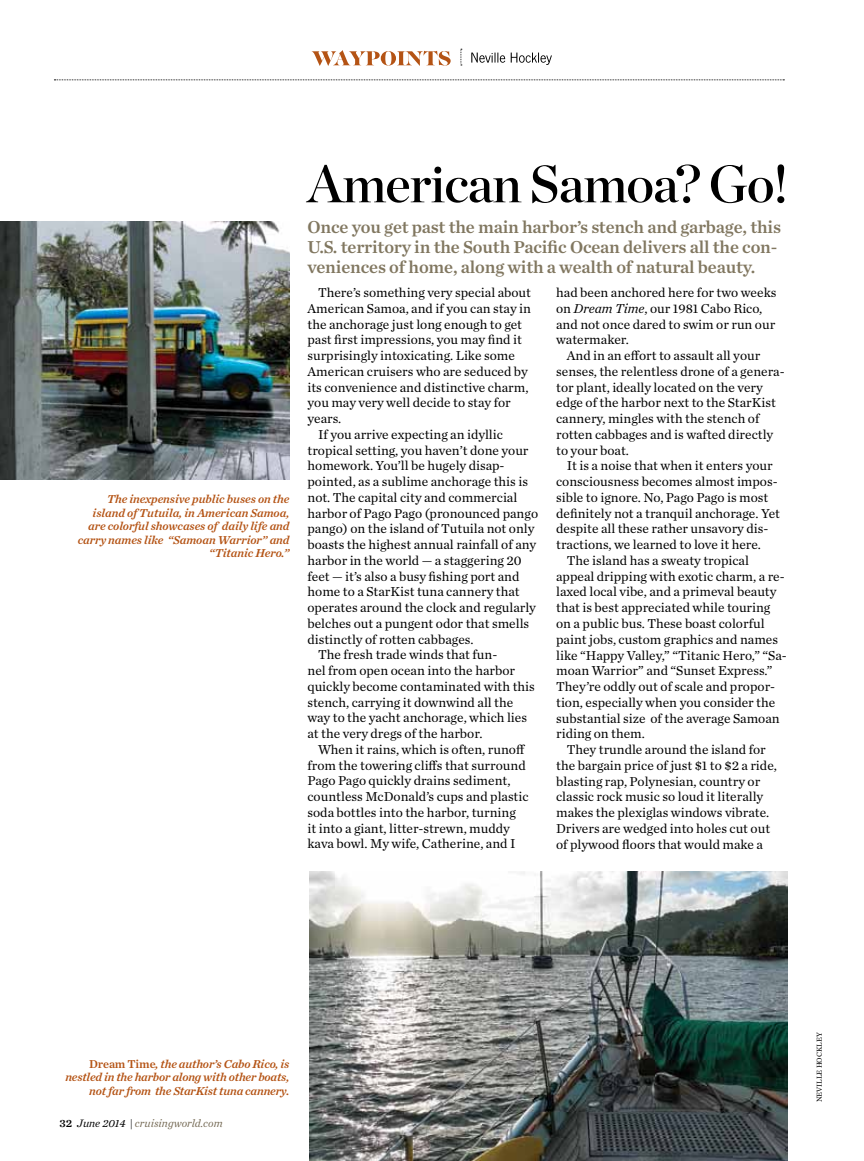
<style>
.page{position:relative;width:864px;height:1161px;background:#fff}
.page>*{position:absolute;margin:0;border:0;box-sizing:border-box;transform-origin:0 0}
.t1{font:52.2px "Chronicle Display Semi";letter-spacing:-.02em;color:#000}
.t2{font:18px/20.1px "Chronicle Text G1 Semi";letter-spacing:-.01em;color:#817760}
.t3{font:13.5px/15.8px "Chronicle Text G1";color:#000}
.t4{font:italic 12px/13.5px "Chronicle Text G1 Semi";letter-spacing:-.005em;color:#b45314;text-align:right}
.t5{font:italic 11.25px "Chronicle Text G1";color:#776c57}
.t6{font:7.5px "Chronicle Text G1";color:#000}
.s1{font-style:italic}
.s2{font-style:normal}
.s3{font-family:"Chronicle Text G1 Semi";font-style:normal;color:#000}
.s4{color:#000}
</style>
<div class="page">
<img style="left:0;top:221px;width:290px;height:259px">
<svg style="left:54px;top:79px;width:730px;height:1px"></svg>
<img style="left:310px;top:871px;width:478px;height:290px">
<svg style="left:312px;top:50px;width:139px;height:16px"></svg>
<svg style="left:471px;top:53px;width:81px;height:12px"></svg>
<svg style="left:461px;top:49px;width:1px;height:17px"></svg>
<p class="t4" style="left:78px;top:492px;width:213px">The inexpensive public buses on the island of Tutuila, in American Samoa, are colorful showcases of daily life and carry names like “Samoan Warrior” and “Titanic Hero.”</p>
<h1 class="t1" style="left:308px;top:143px;width:482px">American Samoa? Go!</h1>
<h2 class="t2" style="left:308px;top:216px;width:475px">Once you get past the main harbor’s stench and garbage, this<br>U.S. territory in the South Pacific Ocean delivers all the con&shy;veniences of home, along with a wealth of natural beauty.</h2>
<p class="t3" style="left:318px;top:284px;width:215px">There’s something very special about</p>
<p class="t3" style="left:308px;top:300px;width:225px">American Samoa, and if you can stay in</p>
<p class="t3" style="left:308px;top:315px;width:216px">the anchorage just long enough to get</p>
<p class="t3" style="left:308px;top:331px;width:216px">past first impressions, you may find it</p>
<p class="t3" style="left:308px;top:347px;width:209px">surprisingly intoxicating. Like some</p>
<p class="t3" style="left:308px;top:363px;width:222px">American cruisers who are seduced by</p>
<p class="t3" style="left:308px;top:378px;width:223px">its convenience and distinctive charm,</p>
<p class="t3" style="left:308px;top:394px;width:205px">you may very well decide to stay for</p>
<p class="t3" style="left:308px;top:410px;width:35px">years.</p>
<p class="t3" style="left:318px;top:426px;width:186px">If you arrive expecting an idyllic</p>
<p class="t3" style="left:308px;top:441px;width:223px">tropical setting, you haven’t done your</p>
<p class="t3" style="left:308px;top:457px;width:199px">homework. You’ll be hugely disap-</p>
<p class="t3" style="left:308px;top:473px;width:222px">pointed, as a sublime anchorage this is</p>
<p class="t3" style="left:308px;top:489px;width:211px">not. The capital city and commercial</p>
<p class="t3" style="left:308px;top:504px;width:232px">harbor of Pago Pago (pronounced pango</p>
<p class="t3" style="left:308px;top:520px;width:229px">pango) on the island of Tutuila not only</p>
<p class="t3" style="left:308px;top:536px;width:230px">boasts the highest annual rainfall of any</p>
<p class="t3" style="left:308px;top:552px;width:216px">harbor in the world — a staggering 20</p>
<p class="t3" style="left:308px;top:567px;width:214px">feet — it’s also a busy fishing port and</p>
<p class="t3" style="left:308px;top:583px;width:214px">home to a StarKist tuna cannery that</p>
<p class="t3" style="left:308px;top:599px;width:230px">operates around the clock and regularly</p>
<p class="t3" style="left:308px;top:615px;width:223px">belches out a pungent odor that smells</p>
<p class="t3" style="left:308px;top:630px;width:167px">distinctly of rotten cabbages.</p>
<p class="t3" style="left:318px;top:646px;width:181px">The fresh trade winds that fun-</p>
<p class="t3" style="left:308px;top:662px;width:209px">nel from open ocean into the harbor</p>
<p class="t3" style="left:308px;top:678px;width:229px">quickly become contaminated with this</p>
<p class="t3" style="left:308px;top:693px;width:207px">stench, carrying it downwind all the</p>
<p class="t3" style="left:308px;top:709px;width:221px">way to the yacht anchorage, which lies</p>
<p class="t3" style="left:308px;top:725px;width:177px">at the very dregs of the harbor.</p>
<p class="t3" style="left:318px;top:741px;width:209px">When it rains, which is often, runoff</p>
<p class="t3" style="left:308px;top:757px;width:220px">from the towering cliffs that surround</p>
<p class="t3" style="left:308px;top:772px;width:205px">Pago Pago quickly drains sediment,</p>
<p class="t3" style="left:308px;top:788px;width:223px">countless McDonald’s cups and plastic</p>
<p class="t3" style="left:308px;top:804px;width:210px">soda bottles into the harbor, turning</p>
<p class="t3" style="left:308px;top:820px;width:204px">it into a giant, litter-strewn, muddy</p>
<p class="t3" style="left:308px;top:835px;width:208px">kava bowl. My wife, Catherine, and I</p>
<p class="t3" style="left:556px;top:284px;width:222px">had been anchored here for two weeks on <span class="s1">Dream Time</span>, our 1981 Cabo Rico, and not once dared to swim or run our watermaker.</p>
<p class="t3" style="left:556px;top:347px;width:230px;text-indent:11px">And in an effort to assault all your senses, the relentless drone of a genera&shy;tor plant, ideally located on the very edge of the harbor next to the StarKist cannery, mingles with the stench of rotten cabbages and is wafted directly to your boat.</p>
<p class="t3" style="left:567px;top:457px;width:208px">It is a noise that when it enters your</p>
<p class="t3" style="left:556px;top:473px;width:223px">consciousness becomes almost impos-</p>
<p class="t3" style="left:556px;top:489px;width:214px">sible to ignore. No, Pago Pago is most</p>
<p class="t3" style="left:556px;top:505px;width:225px">definitely not a tranquil anchorage. Yet</p>
<p class="t3" style="left:556px;top:520px;width:214px">despite all these rather unsavory dis-</p>
<p class="t3" style="left:556px;top:536px;width:206px">tractions, we learned to love it here.</p>
<p class="t3" style="left:567px;top:552px;width:184px">The island has a sweaty tropical</p>
<p class="t3" style="left:556px;top:568px;width:230px">appeal dripping with exotic charm, a re-</p>
<p class="t3" style="left:556px;top:583px;width:222px">laxed local vibe, and a primeval beauty</p>
<p class="t3" style="left:556px;top:599px;width:216px">that is best appreciated while touring</p>
<p class="t3" style="left:556px;top:615px;width:210px">on a public bus. These boast colorful</p>
<p class="t3" style="left:556px;top:631px;width:223px">paint jobs, custom graphics and names</p>
<p class="t3" style="left:556px;top:646px;width:232px">like “Happy Valley,” “Titanic Hero,” “Sa-</p>
<p class="t3" style="left:556px;top:662px;width:218px">moan Warrior” and “Sunset Express.”</p>
<p class="t3" style="left:556px;top:678px;width:220px">They’re oddly out of scale and propor-</p>
<p class="t3" style="left:556px;top:694px;width:221px">tion, especially when you consider the</p>
<p class="t3" style="left:556px;top:709px;width:225px">substantial size of the average Samoan</p>
<p class="t3" style="left:556px;top:725px;width:90px">riding on them.</p>
<p class="t3" style="left:567px;top:741px;width:201px">They trundle around the island for</p>
<p class="t3" style="left:556px;top:757px;width:222px">the bargain price of just $1 to $2 a ride,</p>
<p class="t3" style="left:556px;top:772px;width:206px">blasting rap, Polynesian, country or</p>
<p class="t3" style="left:556px;top:788px;width:209px">classic rock music so loud it literally</p>
<p class="t3" style="left:556px;top:804px;width:215px">makes the plexiglas windows vibrate.</p>
<p class="t3" style="left:556px;top:820px;width:216px">Drivers are wedged into holes cut out</p>
<p class="t3" style="left:556px;top:835px;width:208px">of plywood floors that would make a</p>
<p class="t4" style="left:65px;top:1057px;width:226px"><span class="s2">Dream Time</span>, the author’s Cabo Rico, is nestled in the harbor along with other boats, not far from the StarKist tuna cannery.</p>
<p class="t5" style="left:59px;top:1115px;width:165px"><span class="s3">32</span> <span class="s4">June 2014 |</span> cruisingworld.com</p>
<p class="t6" style="left:814px;top:1102px;width:72px;rotate:-90deg">Neville Hockley</p>
</div>
